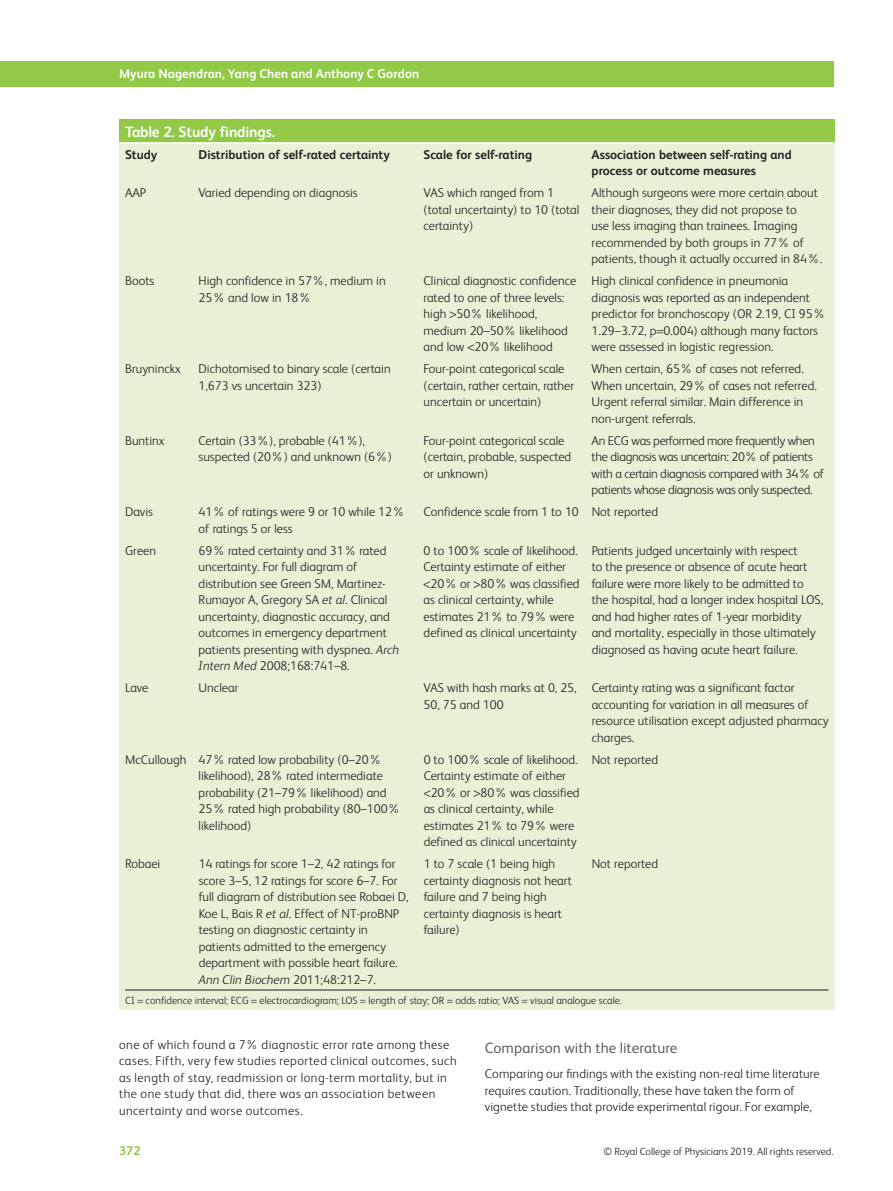
<style>
.page{position:relative;width:893px;height:1191px;background:#fff}
.page>*{position:absolute;margin:0;border:0;box-sizing:border-box;transform-origin:0 0}
.t1{font:15px "FS Albert";color:#636366}
.t2{font:700 15px "FS Albert";letter-spacing:-.01em;color:#fff}
.t3{font:300 12.75px/16.5px "FS Albert";color:#231f20}
.t4{font:300 12.75px/16.5px "FS Albert";letter-spacing:.035em;color:#231f20}
.t5{font:300 12.75px/16.5px "FS Albert";letter-spacing:-.025em;color:#231f20}
.t6{font:700 12.75px/16.5px "FS Albert";color:#231f20}
.t7{font:700 12.75px "FS Albert";letter-spacing:.005em;color:#fff}
.t8{font:700 12.75px "FS Albert";color:#92c947}
.t9{font:300 10.5px "FS Albert";color:#231f20}
.s1{font-style:italic}
</style>
<div class="page">
<div style="left:0;top:62px;width:833px;height:25px;background:#92c947"></div>
<div style="left:119px;top:119px;width:716px;height:24px;background:#92c947"></div>
<div style="left:119px;top:144px;width:716px;height:866px;background:#e6f1d6"></div>
<hr style="left:119px;top:142px;width:716px;height:2px;background:#fff">
<hr style="left:125px;top:989px;width:704px;height:1px;background:#231f20">
<svg style="left:450px;top:312px;width:6px;height:6px"></svg>
<svg style="left:468px;top:345px;width:6px;height:6px"></svg>
<svg style="left:657px;top:330px;width:6px;height:3px"></svg>
<svg style="left:424px;top:581px;width:6px;height:6px"></svg>
<svg style="left:474px;top:581px;width:6px;height:6px"></svg>
<svg style="left:424px;top:790px;width:6px;height:6px"></svg>
<svg style="left:474px;top:790px;width:6px;height:6px"></svg>
<svg style="left:137px;top:999px;width:6px;height:3px"></svg>
<svg style="left:251px;top:999px;width:6px;height:3px"></svg>
<svg style="left:360px;top:999px;width:6px;height:3px"></svg>
<svg style="left:447px;top:999px;width:6px;height:3px"></svg>
<svg style="left:522px;top:999px;width:5px;height:3px"></svg>
<p class="t7" style="left:119px;top:68px;width:302px">Myura Nagendran, Yang Chen and Anthony C Gordon</p>
<p class="t2" style="left:125px;top:126px;width:151px">Table 2. Study findings.</p>
<p class="t6" style="left:125px;top:147px;width:34px">Study</p>
<p class="t6" style="left:199px;top:147px;width:193px">Distribution of self-rated certainty</p>
<p class="t6" style="left:424px;top:147px;width:110px">Scale for self-rating</p>
<p class="t6" style="left:592px;top:147px;width:202px">Association between self-rating and process or outcome measures</p>
<p class="t3" style="left:125px;top:186px;width:23px">AAP</p>
<p class="t3" style="left:199px;top:186px;width:161px">Varied depending on diagnosis</p>
<p class="t3" style="left:424px;top:186px;width:157px">VAS which ranged from 1 (total uncertainty) to 10 (total certainty)</p>
<p class="t3" style="left:592px;top:186px;width:232px">Although surgeons were more certain about their diagnoses, they did not propose to<br>use less imaging than trainees. Imaging recommended by both groups in 77% of patients, though it actually occurred in 84%.</p>
<p class="t3" style="left:125px;top:274px;width:31px">Boots</p>
<p class="t3" style="left:199px;top:274px;width:189px">High confidence in 57%, medium in<br>25% and low in 18%</p>
<p class="t3" style="left:424px;top:274px;width:154px">Clinical diagnostic confidence rated to one of three levels: high 50% likelihood, medium 20–50% likelihood and low 20% likelihood</p>
<p class="t3" style="left:592px;top:274px;width:235px">High clinical confidence in pneumonia diagnosis was reported as an independent predictor for bronchoscopy (OR 2.19, CI 95% 1.29–3.72, p 0.004) although many factors were assessed in logistic regression.</p>
<p class="t3" style="left:125px;top:362px;width:57px">Bruyninckx</p>
<p class="t3" style="left:199px;top:362px;width:194px">Dichotomised to binary scale (certain<br>1,673 vs uncertain 323)</p>
<p class="t3" style="left:424px;top:362px;width:152px">Four-point categorical scale (certain, rather certain, rather uncertain or uncertain)</p>
<p class="t3" style="left:592px;top:362px;width:227px">When certain, 65% of cases not referred.<br>When uncertain, 29% of cases not referred.<br>Urgent referral similar. Main difference in non-urgent referrals.</p>
<p class="t3" style="left:125px;top:433px;width:41px">Buntinx</p>
<p class="t3" style="left:199px;top:433px;width:195px">Certain (33%), probable (41%), suspected (20%) and unknown (6%)</p>
<p class="t3" style="left:424px;top:433px;width:149px">Four-point categorical scale (certain, probable, suspected or unknown)</p>
<p class="t5" style="left:592px;top:433px;width:234px">An ECG was performed more frequently when the diagnosis was uncertain: 20% of patients with a certain diagnosis compared with 34% of patients whose diagnosis was only suspected.</p>
<p class="t3" style="left:125px;top:505px;width:29px">Davis</p>
<p class="t3" style="left:199px;top:505px;width:208px">41% of ratings were 9 or 10 while 12% of ratings 5 or less</p>
<p class="t3" style="left:424px;top:505px;width:236px">Confidence scale from 1 to 10 Not reported</p>
<p class="t3" style="left:125px;top:543px;width:33px">Green</p>
<p class="t3" style="left:199px;top:543px;width:202px">69% rated certainty and 31% rated uncertainty. For full diagram of distribution see Green SM, Martinez-Rumayor A, Gregory SA <span class="s1">et al</span> . Clinical uncertainty, diagnostic accuracy, and outcomes in emergency department patients presenting with dyspnea. <span class="s1">Arch Intern Med</span> 2008;168:741–8.</p>
<p class="t3" style="left:424px;top:543px;width:156px">0 to 100% scale of likelihood.</p>
<p class="t3" style="left:592px;top:543px;width:233px">Patients judged uncertainly with respect<br>to the presence or absence of acute heart failure were more likely to be admitted to the hospital, had a longer index hospital LOS, and had higher rates of 1-year morbidity and mortality, especially in those ultimately diagnosed as having acute heart failure.</p>
<p class="t3" style="left:424px;top:560px;width:144px">Certainty estimate of either</p>
<p class="t3" style="left:431px;top:576px;width:151px">20% or 80% was classified</p>
<p class="t3" style="left:424px;top:593px;width:131px">as clinical certainty, while</p>
<p class="t3" style="left:424px;top:609px;width:152px">estimates 21% to 79% were</p>
<p class="t3" style="left:424px;top:626px;width:155px">defined as clinical uncertainty</p>
<p class="t3" style="left:125px;top:681px;width:25px">Lave</p>
<p class="t3" style="left:199px;top:681px;width:41px">Unclear</p>
<p class="t3" style="left:424px;top:681px;width:154px">VAS with hash marks at 0, 25,<br>50, 75 and 100</p>
<p class="t3" style="left:592px;top:681px;width:239px">Certainty rating was a significant factor accounting for variation in all measures of resource utilisation except adjusted pharmacy charges.</p>
<p class="t3" style="left:199px;top:752px;width:203px;text-indent:-74px">McCullough 47% rated low probability (0–20% likelihood), 28% rated intermediate probability (21–79% likelihood) and 25% rated high probability (80–100% likelihood)</p>
<p class="t3" style="left:424px;top:752px;width:156px">0 to 100% scale of likelihood.</p>
<p class="t3" style="left:592px;top:752px;width:68px">Not reported</p>
<p class="t3" style="left:424px;top:769px;width:144px">Certainty estimate of either</p>
<p class="t3" style="left:431px;top:785px;width:151px">20% or 80% was classified</p>
<p class="t3" style="left:424px;top:802px;width:131px">as clinical certainty, while</p>
<p class="t3" style="left:424px;top:818px;width:152px">estimates 21% to 79% were</p>
<p class="t3" style="left:424px;top:835px;width:155px">defined as clinical uncertainty</p>
<p class="t3" style="left:125px;top:857px;width:37px">Robaei</p>
<p class="t3" style="left:199px;top:857px;width:212px">14 ratings for score 1–2, 42 ratings for score 3–5, 12 ratings for score 6–7. For full diagram of distribution see Robaei D, Koe L, Bais R <span class="s1">et al</span> . Effect of NT-proBNP testing on diagnostic certainty in patients admitted to the emergency department with possible heart failure.<br><span class="s1">Ann Clin Biochem</span> 2011;48:212–7.</p>
<p class="t3" style="left:424px;top:857px;width:150px">1 to 7 scale (1 being high certainty diagnosis not heart failure and 7 being high certainty diagnosis is heart failure)</p>
<p class="t3" style="left:592px;top:857px;width:68px">Not reported</p>
<p class="t9" style="left:125px;top:996px;width:498px">CI confidence interval; ECG electrocardiogram; LOS length of stay; OR odds ratio; VAS visual analogue scale.</p>
<p class="t4" style="left:119px;top:1037px;width:339px">one of which found a 7% diagnostic error rate among these cases. Fifth, very few studies reported clinical outcomes, such as length of stay, readmission or long-term mortality, but in the one study that did, there was an association between uncertainty and worse outcomes.</p>
<p class="t1" style="left:485px;top:1043px;width:194px">Comparison with the literature</p>
<p class="t3" style="left:485px;top:1067px;width:337px">Comparing our findings with the existing non-real time literature requires caution. Traditionally, these have taken the form of vignette studies that provide experimental rigour. For example,</p>
<p class="t8" style="left:119px;top:1145px;width:23px">372</p>
<p class="t9" style="left:604px;top:1147px;width:231px">© Royal College of Physicians 2019. All rights reserved.</p>
</div>
